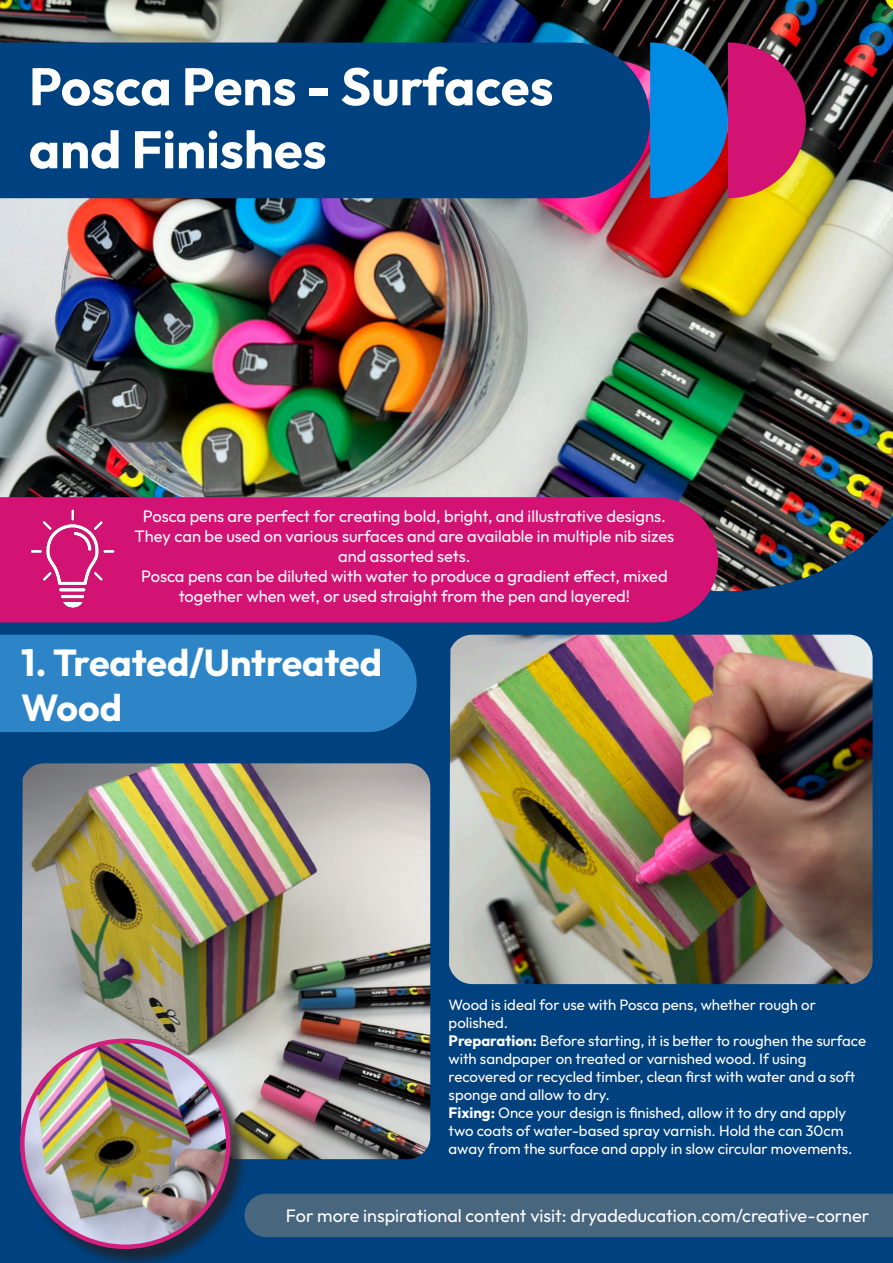
<style>
.page{position:relative;width:893px;height:1263px;background:#00417f}
.page>*{position:absolute;margin:0;border:0;box-sizing:border-box;transform-origin:0 0}
.t1{font:700 52.5px "Outfit";color:#fff}
.t2{font:700 37.5px/45px "Outfit";color:#fff}
.t3{font:18px "Outfit";color:#fff}
.t4{font:16.5px/19.8px "Outfit";color:#fff;text-align:center}
.t5{font:15px/18px "Outfit";color:#fff}
.s1{font-weight:700}
</style>
<div class="page">
<img style="left:0;top:0;width:893px;height:591px">
<div style="left:0;top:497px;width:718px;height:125px;background:#d21374"></div>
<img style="left:30px;top:510px;width:84px;height:98px">
<svg style="left:0;top:43px;width:650px;height:155px"></svg>
<svg style="left:650px;top:43px;width:156px;height:155px;background:#6f4e91"></svg>
<img style="left:21px;top:763px;width:409px;height:396px">
<div style="left:0;top:635px;width:417px;height:97px;background:#2d85c7"></div>
<img style="left:449px;top:635px;width:424px;height:349px">
<div style="left:249px;top:1194px;width:644px;height:43px;background:#49667f"></div>
<div style="left:22px;top:1041px;width:227px;height:222px;background:#231f20;opacity:.75"></div>
<img style="left:22px;top:1041px;width:206px;height:206px;border-radius:103px">
<p class="t1" style="left:29px;top:52px;width:526px">Posca Pens - Surfaces</p>
<p class="t1" style="left:29px;top:115px;width:299px">and Finishes</p>
<p class="t4" style="left:134px;top:507px;width:541px">Posca pens are perfect for creating bold, bright, and illustrative designs.<br>They can be used on various surfaces and are available in multiple nib sizes and assorted sets.<br>Posca pens can be diluted with water to produce a gradient effect, mixed together when wet, or used straight from the pen and layered!</p>
<p class="t2" style="left:21px;top:641px;width:362px">1. Treated/Untreated<br>Wood</p>
<p class="t5" style="left:449px;top:996px;width:419px">Wood is ideal for use with Posca pens, whether rough or polished.<br><span class="s1">Preparation:</span> Before starting, it is better to roughen the surface with sandpaper on treated or varnished wood. If using</p>
<p class="t5" style="left:449px;top:1068px;width:408px">recovered or recycled timber, clean first with water and a soft sponge and allow to dry.<br><span class="s1">Fixing:</span> Once your design is finished, allow it to dry and apply two coats of water-based spray varnish. Hold the can 30cm away from the surface and apply in slow circular movements.</p>
<p class="t3" style="left:286px;top:1204px;width:585px">For more inspirational content visit: dryadeducation.com/creative-corner</p>
</div>
